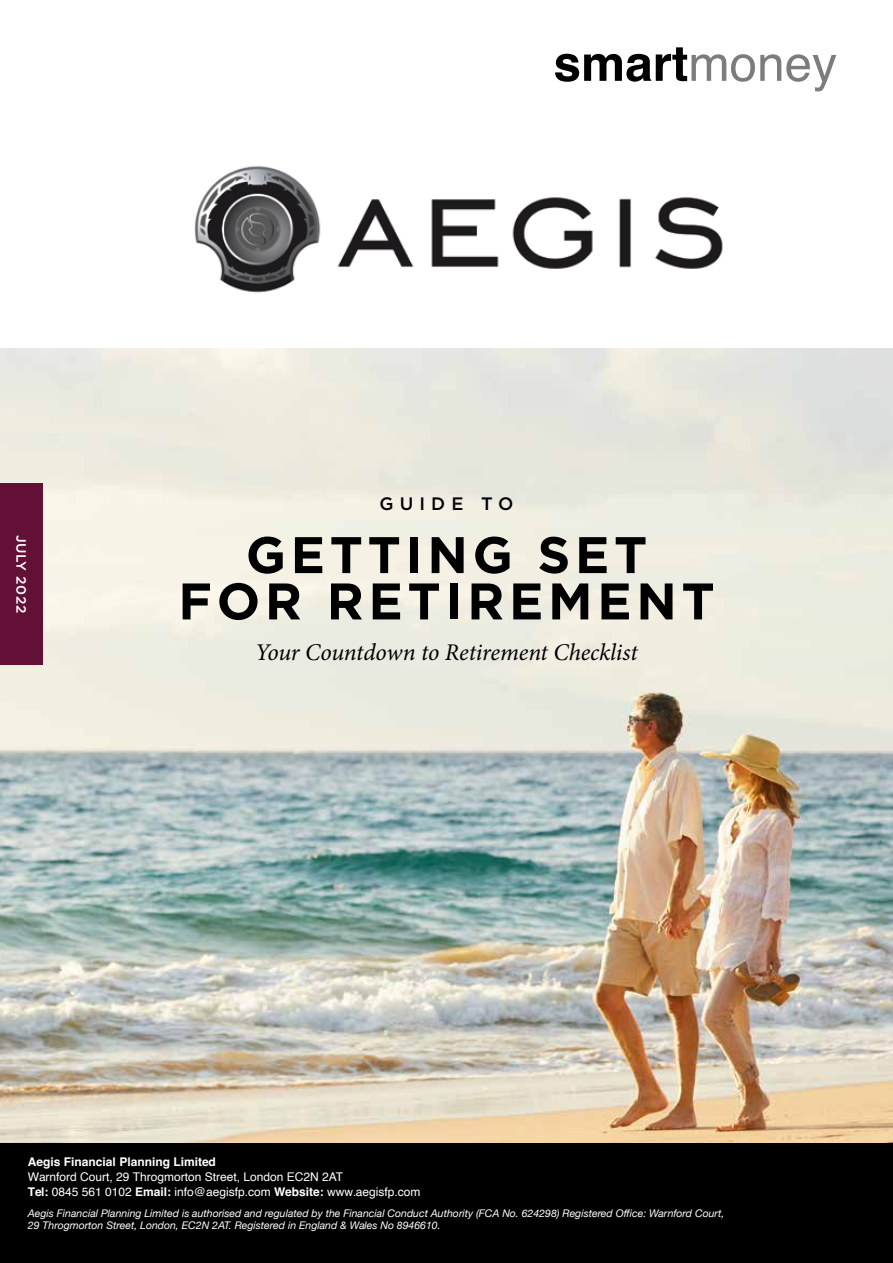
<style>
.page{position:relative;width:893px;height:1263px;background:#fff}
.page>*{position:absolute;margin:0;border:0;box-sizing:border-box;transform-origin:0 0}
.t1{font:700 51.3px/46.3px "Gotham HTF";letter-spacing:.09em;color:#000;text-align:center}
.t2{font:italic 24px "Minion Pro";letter-spacing:-.01em;color:#000}
.t3{font:500 18px "Gotham HTF";letter-spacing:.34em;color:#000}
.t4{font:500 13.5px "Gotham HTF";letter-spacing:.04em;color:#fff}
.t5{font:12px/15px "Helvetica";color:#fff}
.t6{font:700 12px "Helvetica";color:#fff}
.t7{font:italic 10.5px/12px "Helvetica Neue";color:#fff}
.s1{font-weight:700}
</style>
<div class="page">
<img style="left:0;top:349px;width:893px;height:795px">
<div style="left:0;top:483px;width:43px;height:182px;background:#631037"></div>
<img style="left:194px;top:165px;width:529px;height:128px">
<svg style="left:555px;top:47px;width:281px;height:44px"></svg>
<div style="left:0;top:1144px;width:893px;height:119px;background:#000"></div>
<p class="t4" style="left:29px;top:535px;width:80px;rotate:90deg">JULY 2022</p>
<h3 class="t3" style="left:379px;top:493px;width:136px">GUIDE TO</h3>
<h1 class="t1" style="left:178px;top:530px;width:538px">GETTING SET<br>FOR RETIREMENT</h1>
<h2 class="t2" style="left:255px;top:636px;width:384px">Your Countdown to Retirement Checklist</h2>
<p class="t6" style="left:28px;top:1156px;width:189px">Aegis Financial Planning Limited</p>
<p class="t5" style="left:28px;top:1170px;width:394px">Warnford Court, 29 Throgmorton Street, London EC2N 2AT<br><span class="s1">Tel:</span> 0845 561 0102 <span class="s1">Email:</span> info@aegisfp.com <span class="s1">Website:</span> www.aegisfp.com</p>
<p class="t7" style="left:28px;top:1207px;width:698px">Aegis Financial Planning Limited is authorised and regulated by the Financial Conduct Authority (FCA No. 624298) Registered Office: Warnford Court,<br>29 Throgmorton Street, London, EC2N 2AT. Registered in England &amp; Wales No 8946610.</p>
</div>
